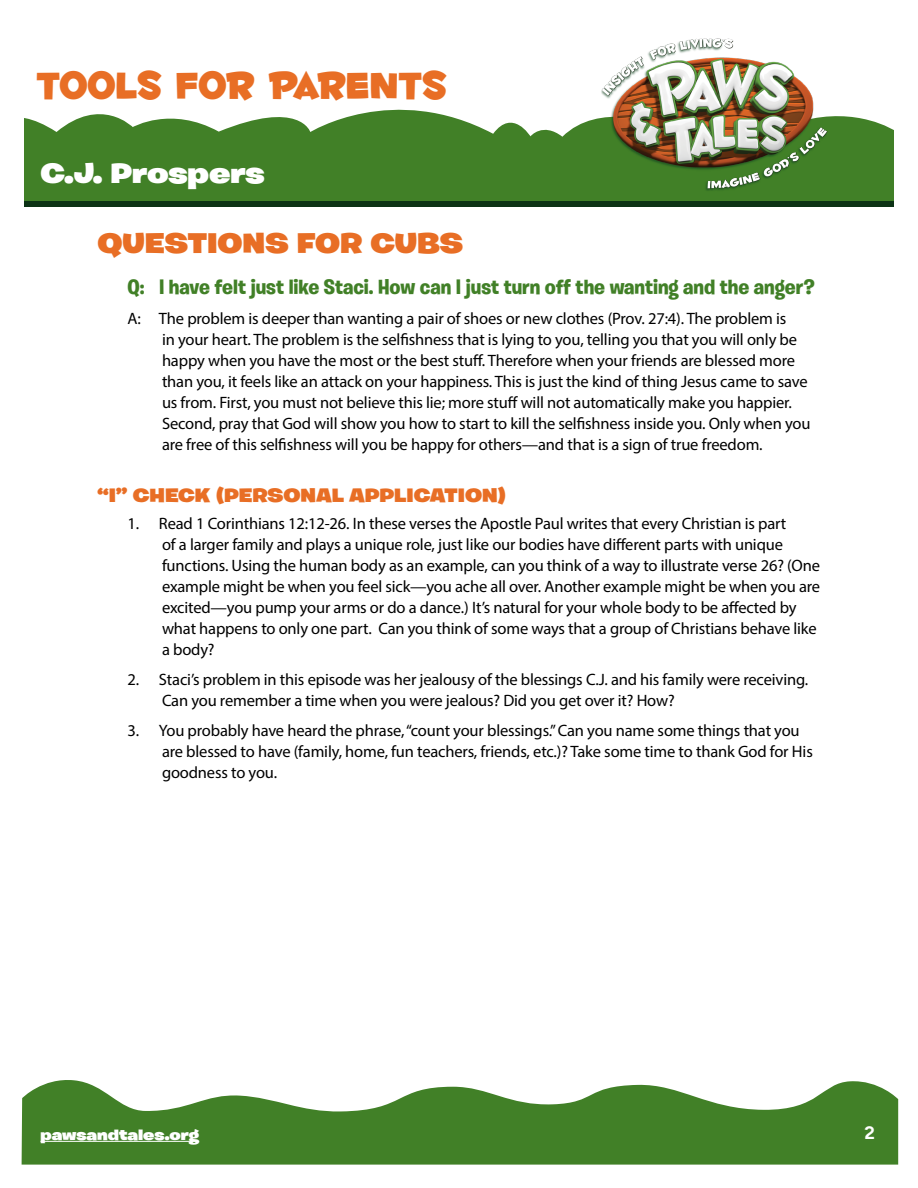
<style>
.page{position:relative;width:918px;height:1188px;background:#fff}
.page>*{position:absolute;margin:0;border:0;box-sizing:border-box;transform-origin:0 0}
.t1{font:45px "Fontdinerdotcom Huggable";color:#e86e25}
.t2{font:900 28.5px "Burbank Big Wide";color:#e86e25}
.t3{font:900 28.5px "Burbank Big Wide";color:#fff}
.t4{font:700 21px "Burbank Big";color:#418027}
.t5{font:900 19.5px "Burbank Big Wide";color:#e86e25}
.t6{font:300 18px "Figtree";color:#fff}
.t7{font:16.5px/21px "Myriad Pro";letter-spacing:-.01em;color:#000}
.t8{font:900 15px "Burbank Big Wide";color:#fff}
</style>
<div class="page">
<svg style="left:24px;top:110px;width:870px;height:92px;fill:#418027"></svg>
<img style="left:598px;top:38px;width:234px;height:154px">
<div style="left:24px;top:202px;width:870px;height:5px;background:#0c3215"></div>
<svg style="left:22px;top:1080px;width:876px;height:85px;fill:#418027"></svg>
<hr style="left:40px;top:1141px;width:159px;height:1px;background:#fff">
<h1 class="t1" style="left:36px;top:58px;width:412px">TOOLS FOR PARENTS</h1>
<h2 class="t3" style="left:40px;top:155px;width:225px">C.J. Prospers</h2>
<h2 class="t2" style="left:98px;top:225px;width:367px">QUESTIONS FOR CUBS</h2>
<p class="t4" style="left:128px;top:274px;width:689px">Q: I have felt just like Staci. How can I just turn off the wanting and the anger?</p>
<p class="t7" style="left:162px;top:308px;width:650px;text-indent:-35px">A: The problem is deeper than wanting a pair of shoes or new clothes (Prov. 27:4). The problem is<br>in your heart. The problem is the selfishness that is lying to you, telling you that you will only be happy when you have the most or the best stuff. Therefore when your friends are blessed more than you, it feels like an attack on your happiness. This is just the kind of thing Jesus came to save us from. First, you must not believe this lie; more stuff will not automatically make you happier.<br>Second, pray that God will show you how to start to kill the selfishness inside you. Only when you are free of this selfishness will you be happy for others—and that is a sign of true freedom.</p>
<p class="t5" style="left:98px;top:483px;width:410px">“I” CHECK (PERSONAL APPLICATION)</p>
<p class="t7" style="left:162px;top:513px;width:660px;text-indent:-35px">1. Read 1 Corinthians 12:12-26. In these verses the Apostle Paul writes that every Christian is part<br>of a larger family and plays a unique role, just like our bodies have different parts with unique functions. Using the human body as an example, can you think of a way to illustrate verse 26? (One example might be when you feel sick—you ache all over. Another example might be when you are excited—you pump your arms or do a dance.) It’s natural for your whole body to be affected by what happens to only one part. Can you think of some ways that a group of Christians behave like a body?</p>
<p class="t7" style="left:162px;top:669px;width:648px;text-indent:-35px">2. Staci’s problem in this episode was her jealousy of the blessings C.J. and his family were receiving.<br>Can you remember a time when you were jealous? Did you get over it? How?</p>
<p class="t7" style="left:162px;top:720px;width:652px;text-indent:-35px">3. You probably have heard the phrase, “count your blessings.” Can you name some things that you are blessed to have (family, home, fun teachers, friends, etc.)? Take some time to thank God for His goodness to you.</p>
<p class="t8" style="left:40px;top:1125px;width:160px">pawsandtales.org</p>
<p class="t6" style="left:865px;top:1123px;width:12px">2</p>
</div>
